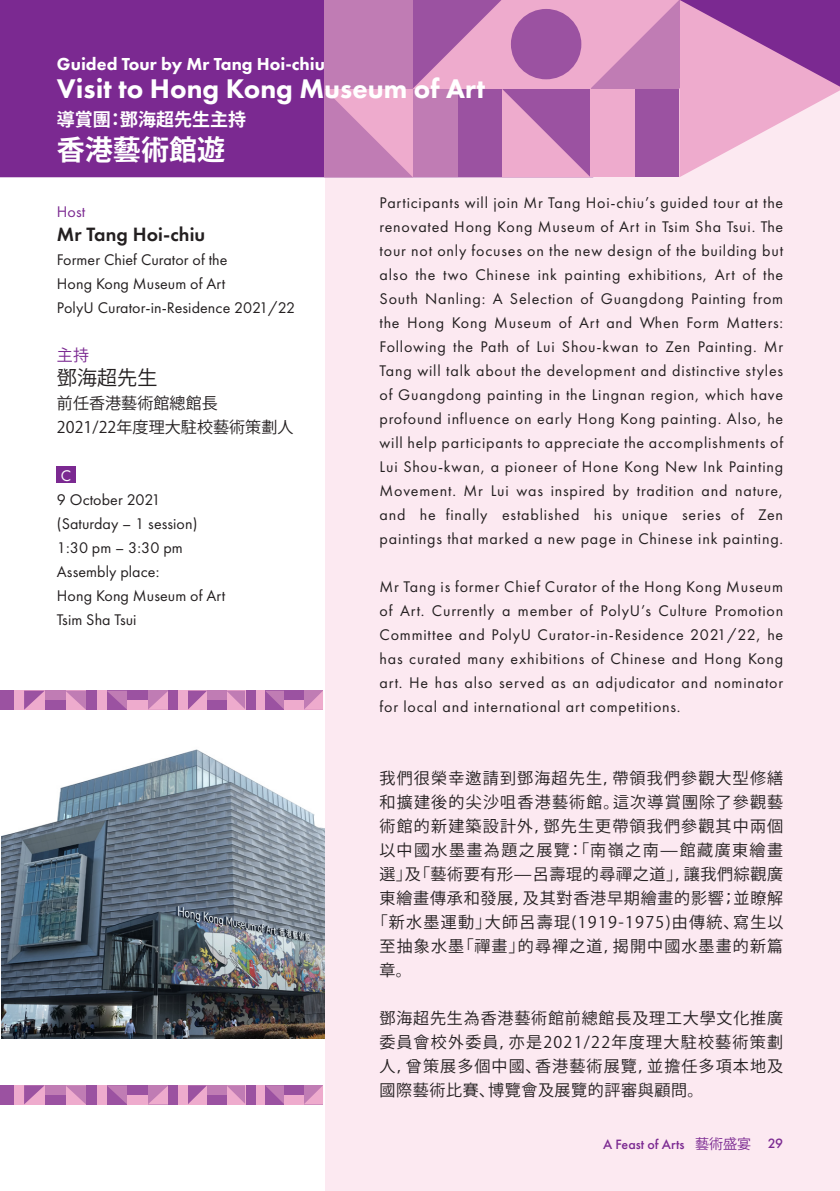
<style>
.page{position:relative;width:840px;height:1191px;background:#fff}
.page>*{position:absolute;margin:0;border:0;box-sizing:border-box;transform-origin:0 0}
.t1{font:800 28px "Futura PT";color:#fff}
.t2{font:700 28px "Koz Go Pr 6 N";color:#fff}
.t3{font:600 20px "Futura PT";letter-spacing:.005em;color:#231f20}
.t4{font:20px "Koz Go Pr 6 N";letter-spacing:.005em;color:#231f20}
.t5{font:800 18px "Futura PT";color:#fff}
.t6{font:700 18px "Koz Go Pr 6 N";color:#fff}
.t7{font:16px/24px "Futura PT";letter-spacing:.025em;color:#231f20;text-align:justify}
.t8{font:16px/24px "Koz Go Pr 6 N";letter-spacing:.07em;color:#231f20;text-align:justify}
.t9{font:16px "Futura PT";letter-spacing:.005em;color:#231f20}
.t10{font:16px "Futura PT";letter-spacing:.05em;color:#231f20}
.t11{font:16px "Koz Go Pr 6 N";letter-spacing:.005em;color:#231f20}
.t12{font:16px "Koz Go Pr 6 N";letter-spacing:.045em;color:#231f20}
.t13{font:16px "Koz Go Pr 6 N";letter-spacing:.05em;color:#231f20}
.t14{font:16px "Koz Go Pr 6 N";letter-spacing:.09em;color:#231f20}
.t15{font:16px "Futura PT";color:#7b2991}
.t16{font:16px "Koz Go Pr 6 N";color:#7b2991}
.t17{font:16px "Futura PT";color:#fff}
.t18{font:500 14px "Futura PT";color:#7b2991}
.s1{font-family:"Koz Go Pr 6 N";font-weight:400}
</style>
<div class="page">
<div style="left:0;top:0;width:839px;height:1191px;background:#fce9f1"></div>
<div style="left:0;top:0;width:324px;height:1191px;background:#fff"></div>
<div style="left:0;top:0;width:324px;height:177px;background:#7b2991"></div>
<svg style="left:324px;top:0;width:515px;height:177px;background:#ca88bc"></svg>
<svg style="left:24px;top:690px;width:21px;height:20px"></svg>
<svg style="left:65px;top:690px;width:21px;height:20px"></svg>
<svg style="left:106px;top:690px;width:21px;height:20px"></svg>
<svg style="left:148px;top:690px;width:20px;height:20px"></svg>
<div style="left:3px;top:690px;width:21px;height:20px;background:#eeabcd"></div>
<div style="left:0;top:690px;width:14px;height:20px;background:#9b52a1"></div>
<div style="left:86px;top:690px;width:20px;height:20px;background:#eeabcd"></div>
<div style="left:86px;top:690px;width:10px;height:20px;background:#9b52a1"></div>
<div style="left:45px;top:690px;width:20px;height:20px;background:#c07cb4"></div>
<div style="left:45px;top:700px;width:20px;height:10px;background:#9b52a1"></div>
<div style="left:127px;top:690px;width:21px;height:20px;background:#eeabcd"></div>
<div style="left:127px;top:690px;width:21px;height:10px;background:#9b52a1"></div>
<svg style="left:188px;top:690px;width:19px;height:20px"></svg>
<svg style="left:226px;top:690px;width:19px;height:20px"></svg>
<svg style="left:265px;top:690px;width:19px;height:20px"></svg>
<svg style="left:303px;top:690px;width:20px;height:20px"></svg>
<div style="left:168px;top:690px;width:20px;height:20px;background:#eeabcd"></div>
<div style="left:168px;top:690px;width:10px;height:20px;background:#9b52a1"></div>
<div style="left:245px;top:690px;width:20px;height:20px;background:#eeabcd"></div>
<div style="left:245px;top:690px;width:10px;height:20px;background:#9b52a1"></div>
<div style="left:207px;top:690px;width:19px;height:20px;background:#c07cb4"></div>
<div style="left:207px;top:700px;width:19px;height:10px;background:#9b52a1"></div>
<div style="left:284px;top:690px;width:19px;height:20px;background:#eeabcd"></div>
<div style="left:284px;top:690px;width:19px;height:10px;background:#9b52a1"></div>
<svg style="left:24px;top:1085px;width:21px;height:19px"></svg>
<svg style="left:65px;top:1085px;width:21px;height:19px"></svg>
<svg style="left:106px;top:1085px;width:21px;height:19px"></svg>
<svg style="left:148px;top:1085px;width:20px;height:19px"></svg>
<div style="left:3px;top:1085px;width:21px;height:19px;background:#eeabcd"></div>
<div style="left:0;top:1085px;width:14px;height:19px;background:#9b52a1"></div>
<div style="left:86px;top:1085px;width:20px;height:19px;background:#eeabcd"></div>
<div style="left:86px;top:1085px;width:10px;height:19px;background:#9b52a1"></div>
<div style="left:45px;top:1085px;width:20px;height:19px;background:#c07cb4"></div>
<div style="left:45px;top:1094px;width:20px;height:10px;background:#9b52a1"></div>
<div style="left:127px;top:1085px;width:21px;height:19px;background:#eeabcd"></div>
<div style="left:127px;top:1085px;width:21px;height:9px;background:#9b52a1"></div>
<svg style="left:188px;top:1085px;width:19px;height:19px"></svg>
<svg style="left:226px;top:1085px;width:19px;height:19px"></svg>
<svg style="left:265px;top:1085px;width:19px;height:19px"></svg>
<svg style="left:303px;top:1085px;width:20px;height:19px"></svg>
<div style="left:168px;top:1085px;width:20px;height:19px;background:#eeabcd"></div>
<div style="left:168px;top:1085px;width:10px;height:19px;background:#9b52a1"></div>
<div style="left:245px;top:1085px;width:20px;height:19px;background:#eeabcd"></div>
<div style="left:245px;top:1085px;width:10px;height:19px;background:#9b52a1"></div>
<div style="left:207px;top:1085px;width:19px;height:19px;background:#c07cb4"></div>
<div style="left:207px;top:1094px;width:19px;height:10px;background:#9b52a1"></div>
<div style="left:284px;top:1085px;width:19px;height:19px;background:#eeabcd"></div>
<div style="left:284px;top:1085px;width:19px;height:9px;background:#9b52a1"></div>
<div style="left:57px;top:466px;width:19px;height:16px;background:#7b2991"></div>
<img style="left:1px;top:749px;width:323px;height:289px">
<p class="t5" style="left:57px;top:53px;width:269px">Guided Tour by Mr Tang Hoi-chiu</p>
<p class="t1" style="left:57px;top:71px;width:429px">Visit to Hong Kong Museum of Art</p>
<p class="t6" style="left:57px;top:109px;width:190px">導賞團：鄧海超先生主持</p>
<p class="t2" style="left:57px;top:134px;width:169px">香港藝術館遊</p>
<p class="t15" style="left:57px;top:202px;width:30px">Host</p>
<p class="t3" style="left:57px;top:221px;width:150px">Mr Tang Hoi-chiu</p>
<p class="t9" style="left:57px;top:250px;width:172px">Former Chief Curator of the</p>
<p class="t9" style="left:57px;top:274px;width:170px">Hong Kong Museum of Art</p>
<p class="t9" style="left:57px;top:298px;width:240px">PolyU Curator-in-Residence 2021/22</p>
<p class="t16" style="left:57px;top:346px;width:34px">主持</p>
<p class="t4" style="left:57px;top:366px;width:102px">鄧海超先生</p>
<p class="t11" style="left:57px;top:394px;width:162px">前任香港藝術館總館長</p>
<p class="t11" style="left:57px;top:418px;width:238px">2021/22年度理大駐校藝術策劃人</p>
<p class="t17" style="left:61px;top:466px;width:12px">C</p>
<p class="t9" style="left:57px;top:490px;width:105px">9 October 2021</p>
<p class="t9" style="left:57px;top:514px;width:142px">(Saturday – 1 session)</p>
<p class="t7" style="left:57px;top:535px;width:127px">1:30 pm – 3:30 pm</p>
<p class="t9" style="left:57px;top:562px;width:104px">Assembly place:</p>
<p class="t9" style="left:57px;top:586px;width:170px">Hong Kong Museum of Art</p>
<p class="t9" style="left:57px;top:610px;width:81px">Tsim Sha Tsui</p>
<p class="t7" style="left:379px;top:190px;width:405px">Participants will join Mr Tang Hoi-chiu’s guided tour at the renovated Hong Kong Museum of Art in Tsim Sha Tsui. The tour not only focuses on the new design of the building but also the two Chinese ink painting exhibitions, Art of the South Nanling: A Selection of Guangdong Painting from the Hong Kong Museum of Art and When Form Matters:<br>Following the Path of Lui Shou-kwan to Zen Painting. Mr Tang will talk about the development and distinctive styles of Guangdong painting in the Lingnan region, which have profound influence on early Hong Kong painting. Also, he will help participants to appreciate the accomplishments of Lui Shou-kwan, a pioneer of Hone Kong New Ink Painting Movement. Mr Lui was inspired by tradition and nature, and he finally established his unique series of Zen</p>
<p class="t10" style="left:379px;top:529px;width:405px">paintings that marked a new page in Chinese ink painting.</p>
<p class="t7" style="left:379px;top:574px;width:405px">Mr Tang is former Chief Curator of the Hong Kong Museum of Art. Currently a member of PolyU’s Culture Promotion Committee and PolyU Curator-in-Residence 2021/22, he has curated many exhibitions of Chinese and Hong Kong art. He has also served as an adjudicator and nominator for local and international art competitions.</p>
<p class="t8" style="left:379px;top:766px;width:405px">我們很榮幸邀請到鄧海超先生，帶領我們參觀大型修繕</p>
<p class="t8" style="left:379px;top:790px;width:405px">和擴建後的尖沙咀香港藝術館。這次導賞團除了參觀藝</p>
<p class="t8" style="left:379px;top:814px;width:405px">術館的新建築設計外，鄧先生更帶領我們參觀其中兩個</p>
<p class="t14" style="left:379px;top:841px;width:405px">以中國水墨畫為題之展覽：「南嶺之南—館藏廣東繪畫</p>
<p class="t12" style="left:379px;top:865px;width:405px">選」及「藝術要有形—呂壽琨的尋禪之道」，讓我們綜觀廣</p>
<p class="t13" style="left:379px;top:889px;width:405px">東繪畫傳承和發展，及其對香港早期繪畫的影響；並瞭解</p>
<p class="t8" style="left:371px;top:910px;width:413px">「新水墨運動」大師呂壽琨(1919-1975)由傳統、寫生以</p>
<p class="t8" style="left:379px;top:934px;width:405px">至抽象水墨「禪畫」的尋襌之道，揭開中國水墨畫的新篇</p>
<p class="t8" style="left:379px;top:958px;width:34px">章。</p>
<p class="t8" style="left:379px;top:1006px;width:405px">鄧海超先生為香港藝術館前總館長及理工大學文化推廣委員會校外委員，亦是2021/22年度理大駐校藝術策劃人，曾策展多個中國、香港藝術展覽，並擔任多項本地及國際藝術比賽、博覽會及展覽的評審與顧問。</p>
<p class="t18" style="left:602px;top:1135px;width:181px">A Feast of Arts <span class="s1">藝術盛宴</span> 29</p>
</div>
